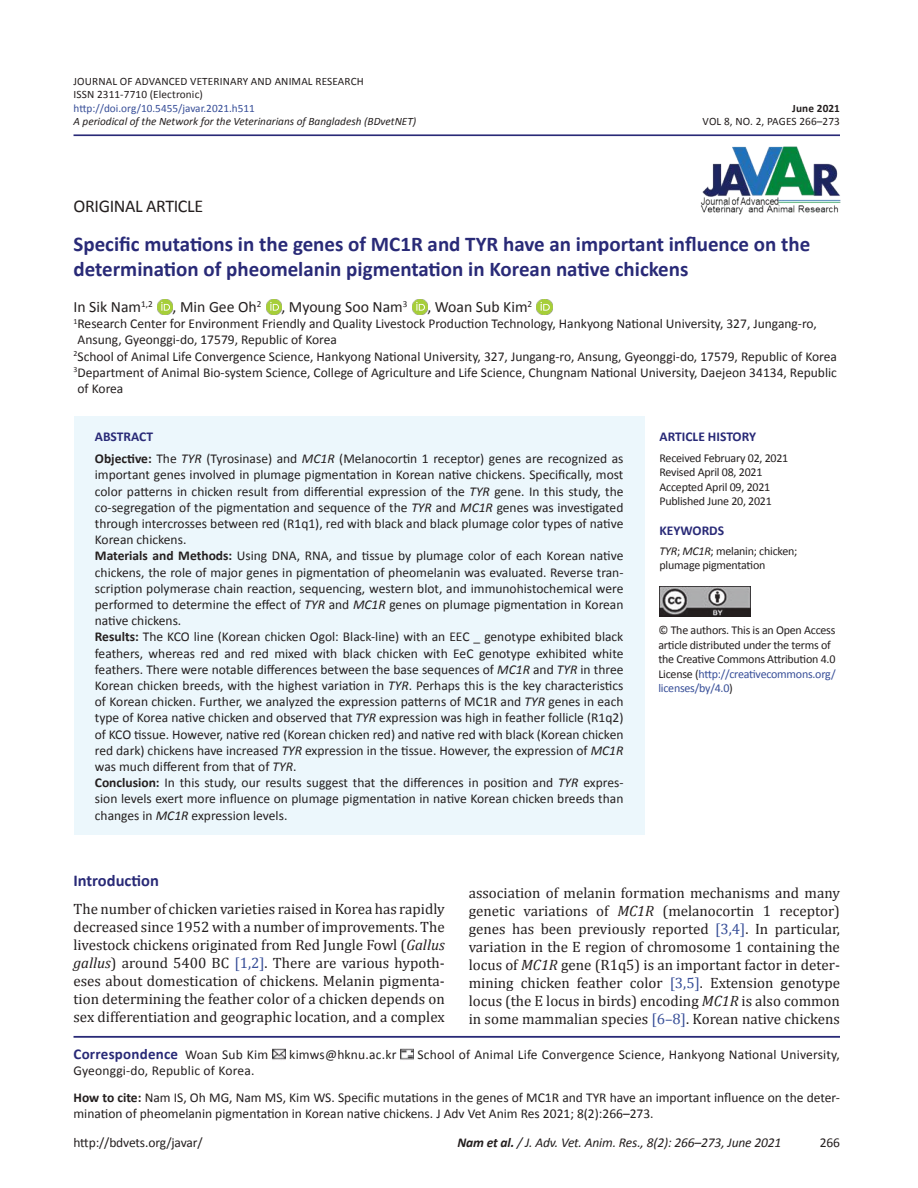
<style>
.page{position:relative;width:918px;height:1188px;background:#fff}
.page>*{position:absolute;margin:0;border:0;box-sizing:border-box;transform-origin:0 0}
.t1{font:700 21px/25.2px "Calibri";color:#292a77}
.t2{font:18px "Calibri";letter-spacing:-.02em;color:#241f1f}
.t3{font:700 16.5px "Calibri";color:#292a77}
.t4{font:15.75px "Calibri";color:#241f1f}
.t5{font:15px/18px "Cambria";color:#241f1f;text-align:justify}
.t6{font:700 15px "Calibri";letter-spacing:.015em;color:#292a77}
.t7{font:13.5px/16.2px "Calibri";color:#241f1f}
.t8{font:italic 13.5px "Calibri";letter-spacing:-.01em;color:#241f1f}
.t9{font:700 13.5px "Calibri";color:#292a77}
.t10{font:12px/14.4px "Calibri";letter-spacing:-.02em;color:#241f1f}
.t11{font:11.25px/13.5px "Calibri";letter-spacing:.01em;color:#241f1f}
.t12{font:italic 11.25px "Calibri";color:#241f1f}
.t13{font:11.25px "Calibri";color:#374e98}
.t14{font:700 11.25px "Calibri";letter-spacing:.01em;color:#241f1f}
.s1{font-weight:700;color:#292a77}
.s2{font-weight:700}
.s3{font-style:italic}
.s4{color:#374e98}
.s5{font-weight:400;font-size:13.5px;color:#241f1f}
</style>
<div class="page">
<hr style="left:74px;top:134px;width:766px;height:2px;background:#292a77">
<img style="left:157px;top:299px;width:16px;height:15px">
<img style="left:266px;top:299px;width:15px;height:15px">
<img style="left:412px;top:299px;width:15px;height:15px">
<img style="left:537px;top:299px;width:15px;height:15px">
<hr style="left:74px;top:1036px;width:766px;height:2px;background:#292a77">
<svg style="left:272px;top:1049px;width:13px;height:11px"></svg>
<svg style="left:400px;top:1049px;width:13px;height:11px"></svg>
<img style="left:700px;top:146px;width:141px;height:69px">
<div style="left:74px;top:416px;width:570px;height:419px;background:#ecf7fc"></div>
<img style="left:660px;top:586px;width:90px;height:31px">
<p class="t11" style="left:74px;top:74px;width:292px">JOURNAL OF ADVANCED VETERINARY AND ANIMAL RESEARCH<br>ISSN 2311-7710 (Electronic)</p>
<p class="t13" style="left:74px;top:101px;width:183px">http://doi.org/10.5455/javar.2021.h511</p>
<p class="t14" style="left:792px;top:101px;width:49px">June 2021</p>
<p class="t12" style="left:74px;top:115px;width:344px">A periodical of the Network for the Veterinarians of Bangladesh (BDvetNET)</p>
<p class="t11" style="left:703px;top:114px;width:139px">VOL 8, NO. 2, PAGES 266–273</p>
<h2 class="t2" style="left:74px;top:195px;width:131px">ORIGINAL ARTICLE</h2>
<h1 class="t1" style="left:74px;top:230px;width:738px">Specific mutations in the genes of MC1R and TYR have an important influence on the determination of pheomelanin pigmentation in Korean native chickens</h1>
<p class="t4" style="left:74px;top:297px;width:81px">In Sik Nam<sup>1,2</sup></p>
<p class="t4" style="left:173px;top:297px;width:90px">, Min Gee Oh<sup>2</sup></p>
<p class="t4" style="left:281px;top:297px;width:128px">, Myoung Soo Nam<sup>3</sup></p>
<p class="t4" style="left:427px;top:297px;width:106px">, Woan Sub Kim<sup>2</sup></p>
<p class="t7" style="left:74px;top:315px;width:765px"><sup>1</sup>Research Center for Environment Friendly and Quality Livestock Production Technology, Hankyong National University, 327, Jungang-ro, Ansung, Gyeonggi-do, 17579, Republic of Korea<br><sup>2</sup>School of Animal Life Convergence Science, Hankyong National University, 327, Jungang-ro, Ansung, Gyeonggi-do, 17579, Republic of Korea <sup>3</sup>Department of Animal Bio-system Science, College of Agriculture and Life Science, Chungnam National University, Daejeon 34134, Republic of Korea</p>
<p class="t7" style="left:95px;top:425px;width:530px;line-height:22.2px"><span class="s1">ABSTRACT<br></span><span class="s2">Objective:</span> The <span class="s3">TYR</span> (Tyrosinase) and <span class="s3">MC1R</span> (Melanocortin 1 receptor) genes are recognized as</p>
<p class="t7" style="left:95px;top:466px;width:530px">important genes involved in plumage pigmentation in Korean native chickens. Specifically, most color patterns in chicken result from differential expression of the <span class="s3">TYR</span> gene. In this study, the co-segregation of the pigmentation and sequence of the <span class="s3">TYR</span> and <span class="s3">MC1R</span> genes was investigated through intercrosses between red (R1q1), red with black and black plumage color types of native Korean chickens.<br><span class="s2">Materials and Methods:</span> Using DNA, RNA, and tissue by plumage color of each Korean native chickens, the role of major genes in pigmentation of pheomelanin was evaluated. Reverse tran&shy;scription polymerase chain reaction, sequencing, western blot, and immunohistochemical were performed to determine the effect of <span class="s3">TYR</span> and <span class="s3">MC1R</span> genes on plumage pigmentation in Korean native chickens.<br><span class="s2">Results:</span> The KCO line (Korean chicken Ogol: Black-line) with an EEC _ genotype exhibited black feathers, whereas red and red mixed with black chicken with EeC genotype exhibited white feathers. There were notable differences between the base sequences of <span class="s3">MC1R</span> and <span class="s3">TYR</span> in three Korean chicken breeds, with the highest variation in <span class="s3">TYR</span>. Perhaps this is the key characteristics of Korean chicken. Further, we analyzed the expression patterns of MC1R and <span class="s3">TYR</span> genes in each type of Korea native chicken and observed that <span class="s3">TYR</span> expression was high in feather follicle (R1q2) of KCO tissue. However, native red (Korean chicken red) and native red with black (Korean chicken red dark) chickens have increased <span class="s3">TYR</span> expression in the tissue. However, the expression of <span class="s3">MC1R </span>was much different from that of <span class="s3">TYR</span>.<br><span class="s2">Conclusion:</span> In this study, our results suggest that the differences in position and <span class="s3">TYR</span> expres&shy;sion levels exert more influence on plumage pigmentation in native Korean chicken breeds than changes in <span class="s3">MC1R</span> expression levels.</p>
<p class="t9" style="left:660px;top:429px;width:98px">ARTICLE HISTORY</p>
<p class="t10" style="left:660px;top:450px;width:130px">Received February 02, 2021<br>Revised April 08, 2021<br>Accepted April 09, 2021<br>Published June 20, 2021</p>
<p class="t9" style="left:660px;top:522px;width:66px">KEYWORDS</p>
<p class="t10" style="left:660px;top:543px;width:139px"><span class="s3">TYR</span>; <span class="s3">MC1R</span>; melanin; chicken; plumage pigmentation</p>
<p class="t10" style="left:658px;top:623px;width:179px">© The authors. This is an Open Access article distributed under the terms of the Creative Commons Attribution 4.0<br>License (<span class="s4">http://creativecommons.org/ licenses/by/4.0</span>)</p>
<p class="t3" style="left:74px;top:870px;width:87px">Introduction</p>
<p class="t5" style="left:74px;top:900px;width:373px">The number of chicken varieties raised in Korea has rapidly decreased since 1952 with a number of improvements. The livestock chickens originated from Red Jungle Fowl (<span class="s3">Gallus gallus</span>) around 5400 BC <span class="s4">[1,2]</span>. There are various hypoth&shy;eses about domestication of chickens. Melanin pigmenta&shy;tion determining the feather color of a chicken depends on sex differentiation and geographic location, and a complex</p>
<p class="t5" style="left:469px;top:884px;width:373px">association of melanin formation mechanisms and many genetic variations of <span class="s3">MC1R</span> (melanocortin 1 receptor) genes has been previously reported <span class="s4">[3,4]</span>. In particular, variation in the E region of chromosome 1 containing the locus of <span class="s3">MC1R</span> gene (R1q5) is an important factor in deter&shy;mining chicken feather color <span class="s4">[3,5]</span>. Extension genotype locus (the E locus in birds) encoding <span class="s3">MC1R</span> is also common in some mammalian species <span class="s4">[6–8]</span>. Korean native chickens</p>
<p class="t6" style="left:74px;top:1044px;width:196px">Correspondence <span class="s5">Woan Sub Kim</span></p>
<p class="t7" style="left:289px;top:1046px;width:109px">kimws@hknu.ac.kr</p>
<p class="t7" style="left:418px;top:1046px;width:424px">School of Animal Life Convergence Science, Hankyong National University,</p>
<p class="t7" style="left:74px;top:1056px;width:768px;line-height:26.7px">Gyeonggi-do, Republic of Korea.<br><span class="s2">How to cite:</span> Nam IS, Oh MG, Nam MS, Kim WS. Specific mutations in the genes of MC1R and TYR have an important influence on the deter-</p>
<p class="t7" style="left:74px;top:1105px;width:582px">mination of pheomelanin pigmentation in Korean native chickens. J Adv Vet Anim Res 2021; 8(2):266–273.</p>
<p class="t7" style="left:74px;top:1133px;width:131px">http://bdvets.org/javar/</p>
<p class="t8" style="left:457px;top:1134px;width:326px"><span class="s2">Nam et al.</span> / J. Adv. Vet. Anim. Res., 8(2): 266–273, June 2021</p>
<p class="t7" style="left:820px;top:1133px;width:22px">266</p>
</div>
